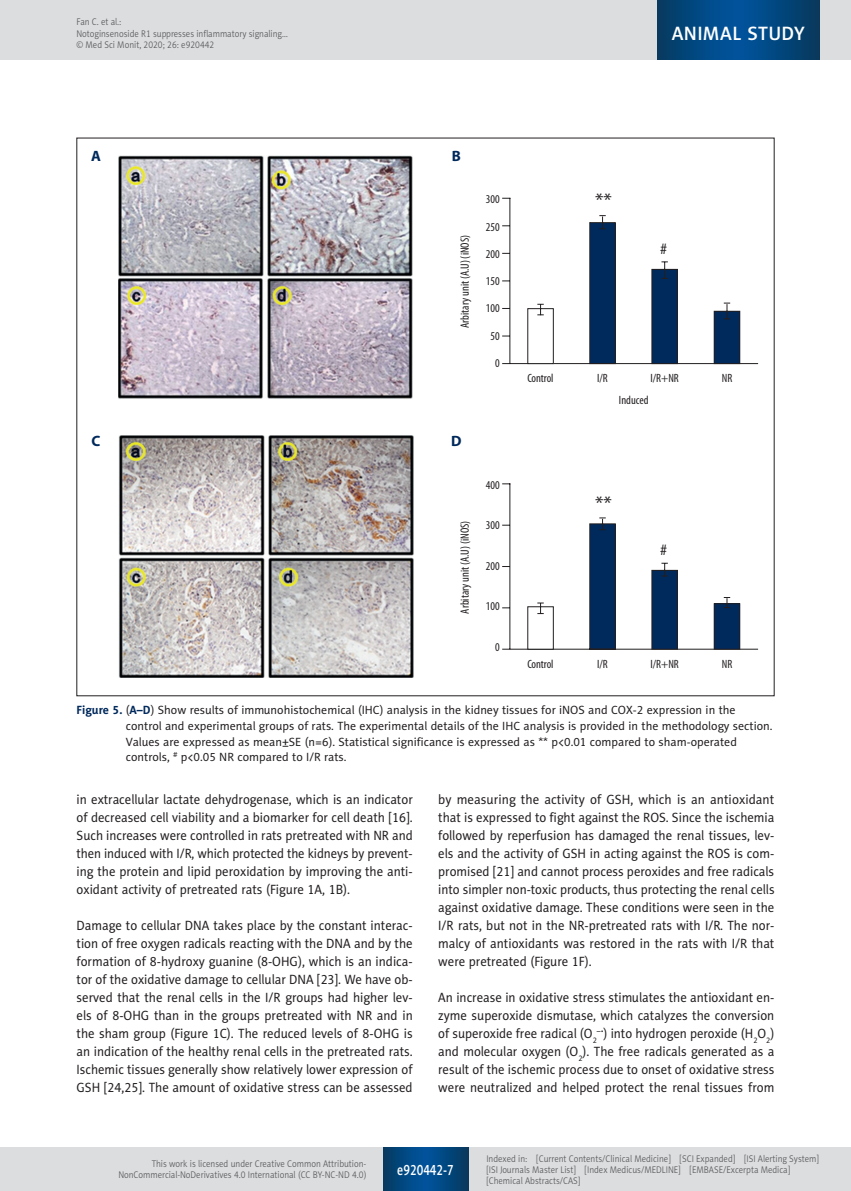
<style>
.page{position:relative;width:851px;height:1191px;background:#fff}
.page>*{position:absolute;margin:0;border:0;box-sizing:border-box;transform-origin:0 0}
.t1{font:condensed 19.95px "Myriad Pro";color:#231f20;scale:1.13 1}
.t2{font:19.5px "Naomi Sans EFN Medium";letter-spacing:.015em;color:#fff}
.t3{font:condensed 16.05px "Myriad Pro";color:#231f20;scale:1.13 1}
.t4{font:15px "Naomi Sans EFN Medium";color:#fff;scale:.8 1}
.t5{font:700 15px "Myriad Pro";color:#00295c}
.MSM_Body{font:13.5px/18px "Naomi Sans EFN";color:#231f20;text-align:justify;scale:.95 1}
.MSM_Body-2{font:13.5px/18px "Naomi Sans EFN";color:#231f20;text-align:justify;scale:.96 1}
.MSM_Rycina_tytul{font:12px/15.8px "Naomi Sans EFN";color:#231f20}
.t6{font:condensed 12px "Myriad Pro";color:#231f20}
.t7{font:9.75px/11.2px "Naomi Sans EFN Light";color:#57585a;scale:.9 1}
.s1{font-weight:700;color:#00295c}
</style>
<div class="page">
<img style="left:118px;top:156px;width:294px;height:243px">
<img style="left:118px;top:435px;width:295px;height:243px">
<svg style="left:502px;top:197px;width:256px;height:167px"></svg>
<svg style="left:651px;top:261px;width:27px;height:103px;background:#193a64"></svg>
<svg style="left:713px;top:302px;width:27px;height:62px;background:#2b496f"></svg>
<svg style="left:527px;top:303px;width:27px;height:61px"></svg>
<svg style="left:502px;top:483px;width:256px;height:167px"></svg>
<svg style="left:651px;top:562px;width:27px;height:88px;background:#1c3c65"></svg>
<svg style="left:713px;top:597px;width:27px;height:53px"></svg>
<svg style="left:527px;top:602px;width:27px;height:48px"></svg>
<div style="left:0;top:1148px;width:850px;height:43px;background:#dcdddf"></div>
<svg style="left:383px;top:1147px;width:85px;height:43px;background:#02477e"></svg>
<div style="left:0;top:0;width:850px;height:60px;background:#dcdddf"></div>
<svg style="left:657px;top:0;width:162px;height:60px;background:#02477e"></svg>
<p class="t7" style="left:77px;top:16px;width:236px">Fan C. et al.:<br>Notoginsenoside R1 suppresses inflammatory signaling… © Med Sci Monit, 2020; 26: e920442</p>
<h2 class="t2" style="left:671px;top:22px;width:134px">ANIMAL STUDY</h2>
<p class="t5" style="left:91px;top:147px;width:11px">A</p>
<p class="t5" style="left:451px;top:147px;width:11px">B</p>
<p class="t6" style="left:457px;top:328px;width:95px;rotate:-90deg">Arbitary unit (A.U) (iNOS)</p>
<p class="t6" style="left:486px;top:192px;width:15px">300</p>
<p class="t6" style="left:486px;top:219px;width:15px">250</p>
<p class="t6" style="left:486px;top:246px;width:15px">200</p>
<p class="t6" style="left:486px;top:274px;width:15px">150</p>
<p class="t6" style="left:486px;top:301px;width:15px">100</p>
<p class="t6" style="left:490px;top:328px;width:11px">50</p>
<p class="t6" style="left:495px;top:356px;width:6px">0</p>
<p class="t5" style="left:91px;top:431px;width:10px">C</p>
<p class="t5" style="left:451px;top:431px;width:12px">D</p>
<p class="t6" style="left:457px;top:613px;width:95px;rotate:-90deg">Arbitary unit (A.U) (iNOS)</p>
<p class="t6" style="left:486px;top:477px;width:15px">400</p>
<p class="t6" style="left:486px;top:518px;width:15px">300</p>
<p class="t6" style="left:486px;top:558px;width:15px">200</p>
<p class="t6" style="left:486px;top:599px;width:15px">100</p>
<p class="t6" style="left:495px;top:639px;width:6px">0</p>
<p class="t1" style="left:595px;top:189px;width:16px">**</p>
<p class="t3" style="left:660px;top:238px;width:8px">#</p>
<p class="t6" style="left:527px;top:371px;width:28px">Control</p>
<p class="t6" style="left:597px;top:371px;width:12px">I/R</p>
<p class="t6" style="left:650px;top:371px;width:30px">I/R+NR</p>
<p class="t6" style="left:721px;top:371px;width:12px">NR</p>
<p class="t6" style="left:619px;top:392px;width:31px">Induced</p>
<p class="t1" style="left:595px;top:491px;width:16px">**</p>
<p class="t3" style="left:660px;top:540px;width:8px">#</p>
<p class="t6" style="left:527px;top:657px;width:28px">Control</p>
<p class="t6" style="left:597px;top:657px;width:12px">I/R</p>
<p class="t6" style="left:650px;top:657px;width:30px">I/R+NR</p>
<p class="t6" style="left:721px;top:657px;width:12px">NR</p>
<p class="MSM_Rycina_tytul" style="left:126px;top:702px;width:648px;text-indent:-49px"><span class="s1">Figure 5.</span> (<span class="s1">A–D</span>) Show results of immunohistochemical (IHC) analysis in the kidney tissues for iNOS and COX-2 expression in the control and experimental groups of rats. The experimental details of the IHC analysis is provided in the methodology section.<br>Values are expressed as mean±SE (n=6). Statistical significance is expressed as ** p&lt;0.01 compared to sham-operated controls, <sup>#</sup> p&lt;0.05 NR compared to I/R rats.</p>
<p class="MSM_Body" style="left:77px;top:790px;width:355px">in extracellular lactate dehydrogenase, which is an indicator of decreased cell viability and a biomarker for cell death [16].<br>Such increases were controlled in rats pretreated with NR and then induced with I/R, which protected the kidneys by prevent&shy;ing the protein and lipid peroxidation by improving the anti&shy;oxidant activity of pretreated rats (Figure 1A, 1B).</p>
<p class="MSM_Body" style="left:77px;top:916px;width:355px">Damage to cellular DNA takes place by the constant interac&shy;tion of free oxygen radicals reacting with the DNA and by the formation of 8-hydroxy guanine (8-OHG), which is an indica&shy;tor of the oxidative damage to cellular DNA [23]. We have ob&shy;served that the renal cells in the I/R groups had higher lev&shy;els of 8-OHG than in the groups pretreated with NR and in the sham group (Figure 1C). The reduced levels of 8-OHG is an indication of the healthy renal cells in the pretreated rats.<br>Ischemic tissues generally show relatively lower expression of GSH [24,25]. The amount of oxidative stress can be assessed</p>
<p class="MSM_Body-2" style="left:438px;top:790px;width:352px">by measuring the activity of GSH, which is an antioxidant that is expressed to fight against the ROS. Since the ischemia followed by reperfusion has damaged the renal tissues, lev&shy;els and the activity of GSH in acting against the ROS is com&shy;promised [21] and cannot process peroxides and free radicals into simpler non-toxic products, thus protecting the renal cells against oxidative damage. These conditions were seen in the I/R rats, but not in the NR-pretreated rats with I/R. The nor&shy;malcy of antioxidants was restored in the rats with I/R that were pretreated (Figure 1F).</p>
<p class="MSM_Body" style="left:438px;top:988px;width:355px">An increase in oxidative stress stimulates the antioxidant en&shy;zyme superoxide dismutase, which catalyzes the conversion of superoxide free radical (O<sub>2</sub><sup>–</sup>.) into hydrogen peroxide (H<sub>2</sub>O<sub>2</sub>) and molecular oxygen (O<sub>2</sub>). The free radicals generated as a result of the ischemic process due to onset of oxidative stress were neutralized and helped protect the renal tissues from</p>
<p class="t7" style="left:118px;top:1158px;width:277px;text-align:right">This work is licensed under Creative Common Attribution-<br>NonCommercial-NoDerivatives 4.0 International (CC BY-NC-ND 4.0)</p>
<p class="t4" style="left:397px;top:1160px;width:72px">e920442-7</p>
<p class="t7" style="left:486px;top:1152px;width:371px">Indexed in: [Current Contents/Clinical Medicine] [SCI Expanded] [ISI Alerting System] [ISI Journals Master List] [Index Medicus/MEDLINE] [EMBASE/Excerpta Medica] [Chemical Abstracts/CAS]</p>
</div>
